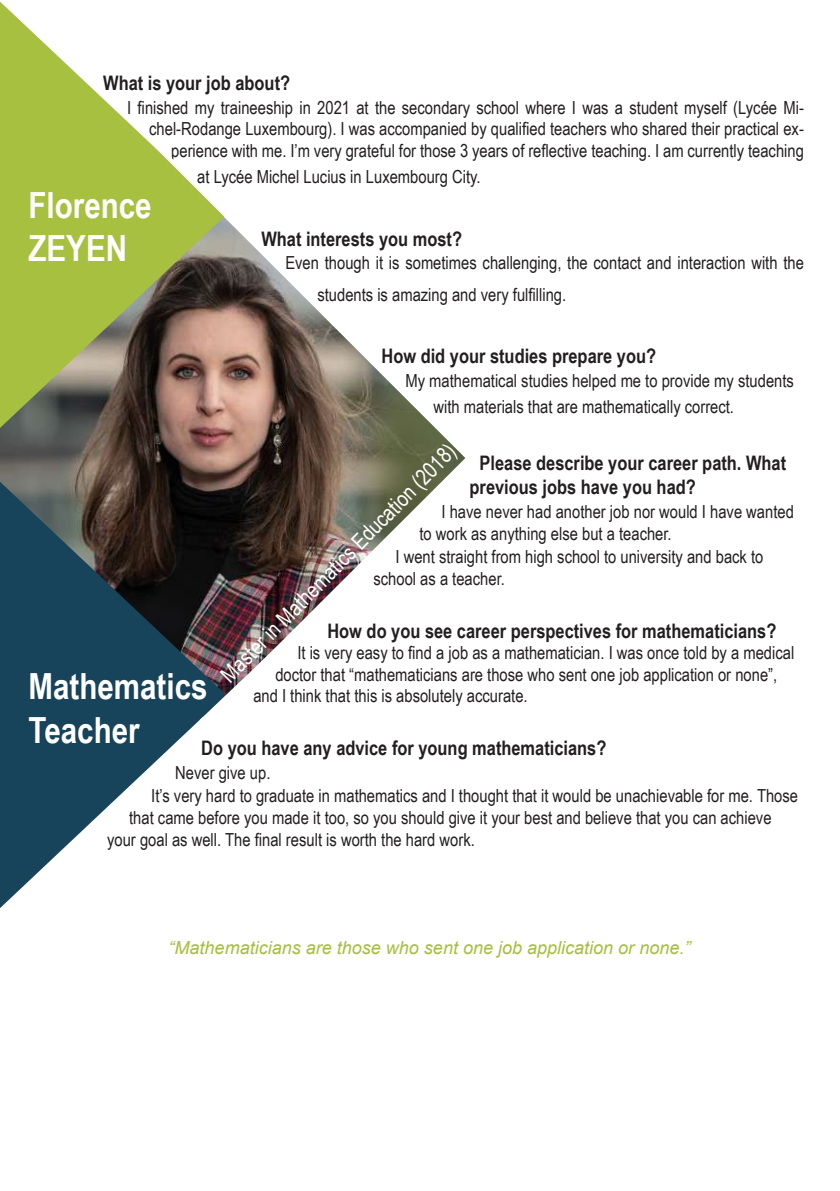
<style>
.page{position:relative;width:840px;height:1191px;background:#fff}
.page>*{position:absolute;margin:0;border:0;box-sizing:border-box;transform-origin:0 0}
.t1{font:700 36px/43.2px "Arial Narrow";color:#fff}
.t2{font:22px "Arial Narrow";color:#fff}
.t3{font:700 20px/24px "Arial Narrow";color:#231f20}
.t4{font:18px/21.6px "Arial Narrow";color:#231f20}
.t5{font:italic 18px "Arial";color:#a6bf3e}
</style>
<div class="page">
<img style="left:0;top:236px;width:465px;height:366px">
<svg style="left:0;top:2px;width:226px;height:426px;fill:#a7c040"></svg>
<svg style="left:0;top:482px;width:226px;height:426px;fill:#17445b"></svg>
<img style="left:199px;top:602px;width:122px;height:121px">
<svg style="left:145px;top:135px;width:98px;height:101px"></svg>
<p class="t3" style="left:103px;top:70px;width:188px">What is your job about?</p>
<p class="t4" style="left:127px;top:96px;width:678px;text-align:right">I finished my traineeship in 2021 at the secondary school where I was a student myself (Lycée Mi&shy;chel-Rodange Luxembourg). I was accompanied by qualified teachers who shared their practical ex&shy;perience with me. I’m very grateful for those 3 years of reflective teaching. I am currently teaching</p>
<p class="t4" style="left:197px;top:165px;width:285px">at Lycée Michel Lucius in Luxembourg City.</p>
<h1 class="t1" style="left:28px;top:182px;width:125px">Florence<br>ZEYEN</h1>
<p class="t3" style="left:261px;top:226px;width:202px">What interests you most?</p>
<p class="t4" style="left:317px;top:247px;width:487px;line-height:31.2px;text-indent:-32px">Even though it is sometimes challenging, the contact and interaction with the students is amazing and very fulfilling.</p>
<p class="t3" style="left:381px;top:343px;width:276px">How did your studies prepare you?</p>
<p class="t4" style="left:433px;top:366px;width:362px;line-height:26.4px;text-indent:-28px">My mathematical studies helped me to provide my students with materials that are mathematically correct.</p>
<p class="t3" style="left:469px;top:450px;width:318px;text-indent:10px">Please describe your career path. What previous jobs have you had?</p>
<p class="t4" style="left:419px;top:500px;width:376px;text-indent:22px">I have never had another job nor would I have wanted to work as anything else but a teacher.</p>
<p class="t4" style="left:373px;top:545px;width:391px;text-indent:22px">I went straight from high school to university and back to school as a teacher.</p>
<p class="t3" style="left:327px;top:617px;width:450px">How do you see career perspectives for mathematicians?</p>
<p class="t4" style="left:297px;top:641px;width:498px">It is very easy to find a job as a mathematician. I was once told by a medical</p>
<p class="t4" style="left:275px;top:663px;width:503px">doctor that “mathematicians are those who sent one job application or none”,</p>
<p class="t4" style="left:253px;top:684px;width:276px">and I think that this is absolutely accurate.</p>
<p class="t3" style="left:201px;top:735px;width:406px">Do you have any advice for young mathematicians?</p>
<p class="t4" style="left:151px;top:760px;width:648px;line-height:23.6px;text-indent:24px">Never give up.<br>It’s very hard to graduate in mathematics and I thought that it would be unachievable for me. Those</p>
<p class="t4" style="left:107px;top:806px;width:665px;text-indent:22px">that came before you made it too, so you should give it your best and believe that you can achieve your goal as well. The final result is worth the hard work.</p>
<p class="t2" style="left:214px;top:668px;width:325px;rotate:-46deg">Master in Mathematics Education (2018)</p>
<h1 class="t1" style="left:28px;top:663px;width:180px">Mathematics<br>Teacher</h1>
<p class="t5" style="left:168px;top:936px;width:523px">“Mathematicians are those who sent one job application or none.”</p>
</div>
